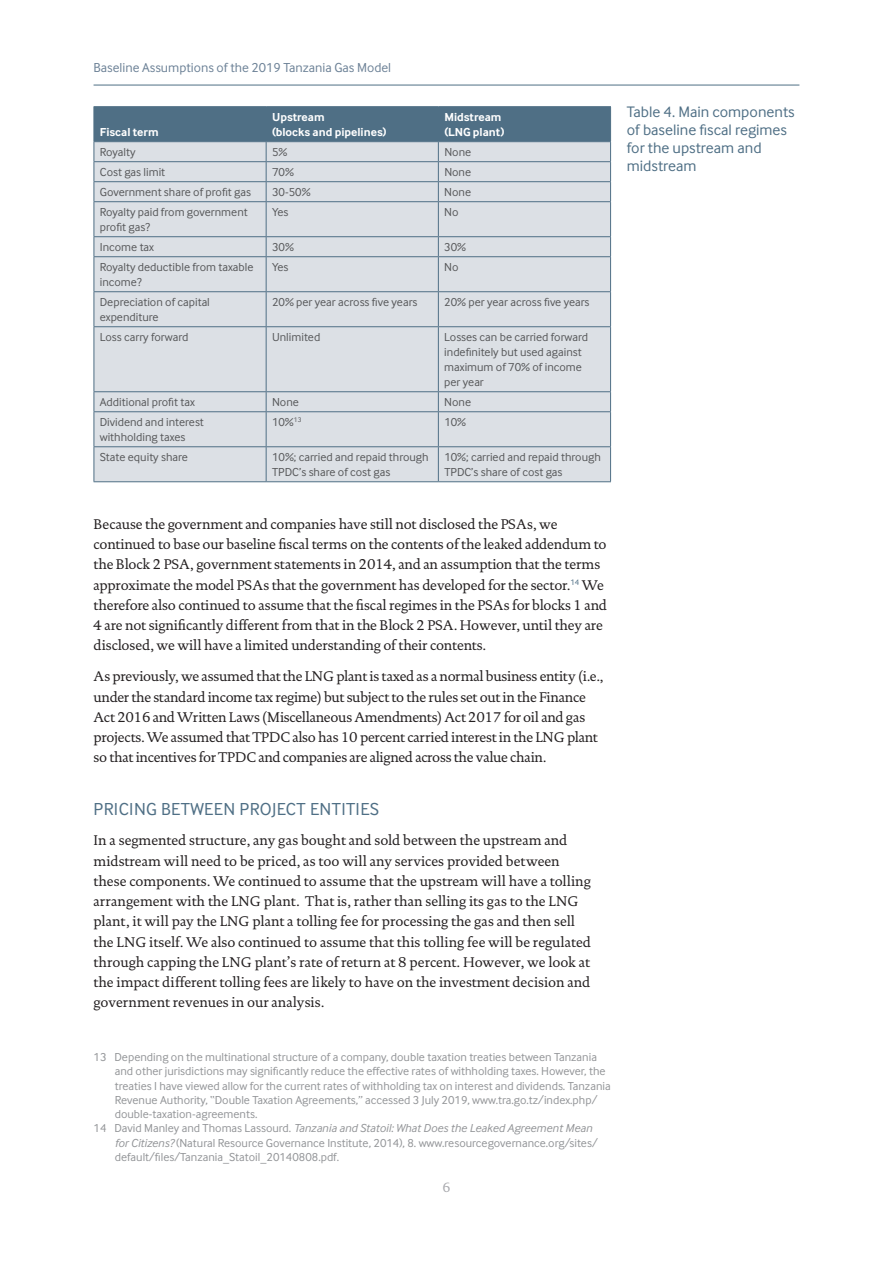
<style>
.page{position:relative;width:893px;height:1263px;background:#fff}
.page>*{position:absolute;margin:0;border:0;box-sizing:border-box;transform-origin:0 0}
.t1{font:18px "Inter Face";letter-spacing:.02em;color:#4f6f85}
.t2{font:15.75px/18px "Inter Face";color:#4f6f85}
.t3{font:14.25px/20.2px "DTL Documenta T";letter-spacing:-.01em;color:#231f20}
.t4{font:13.5px "Inter Face";color:#6d8297}
.t5{font:13.5px "DTL Documenta T";color:#a8a9ad}
.t6{font:12px/15px "Inter Face";color:#57585a}
.t7{font:12px "Inter Face";color:#939598}
.t8{font:italic 12px "Inter Face";color:#939598}
.t9{font:700 12px/15px "Inter Face";color:#fff}
.s1{font-style:normal}
.s2{font-style:italic}
</style>
<div class="page">
<hr style="left:94px;top:85px;width:705px;height:1px;background:#4f6f85">
<div style="left:95px;top:202px;width:515px;height:279px;background:#dce0e5"></div>
<hr style="left:94px;top:106px;width:172px;height:1px;background:#4f6f85">
<hr style="left:266px;top:106px;width:172px;height:1px;background:#4f6f85">
<hr style="left:438px;top:106px;width:173px;height:1px;background:#4f6f85">
<svg style="left:94px;top:107px;width:517px;height:94px;background:#a3b2be"></svg>
<hr style="left:94px;top:201px;width:172px;height:1px;background:#4f6f85">
<hr style="left:94px;top:202px;width:1px;height:34px;background:#4f6f85">
<hr style="left:266px;top:201px;width:172px;height:1px;background:#4f6f85">
<hr style="left:266px;top:202px;width:1px;height:34px;background:#4f6f85">
<hr style="left:438px;top:201px;width:173px;height:1px;background:#4f6f85">
<hr style="left:438px;top:202px;width:1px;height:34px;background:#4f6f85">
<hr style="left:610px;top:202px;width:1px;height:34px;background:#4f6f85">
<hr style="left:94px;top:236px;width:172px;height:1px;background:#4f6f85">
<svg style="left:94px;top:237px;width:1px;height:19px"></svg>
<hr style="left:266px;top:236px;width:172px;height:1px;background:#4f6f85">
<svg style="left:266px;top:237px;width:1px;height:19px"></svg>
<hr style="left:438px;top:236px;width:173px;height:1px;background:#4f6f85">
<svg style="left:438px;top:237px;width:1px;height:19px"></svg>
<svg style="left:610px;top:237px;width:1px;height:19px"></svg>
<hr style="left:94px;top:256px;width:172px;height:1px;background:#4f6f85">
<hr style="left:94px;top:257px;width:1px;height:34px;background:#4f6f85">
<hr style="left:266px;top:256px;width:172px;height:1px;background:#4f6f85">
<hr style="left:266px;top:257px;width:1px;height:34px;background:#4f6f85">
<hr style="left:438px;top:256px;width:173px;height:1px;background:#4f6f85">
<hr style="left:438px;top:257px;width:1px;height:34px;background:#4f6f85">
<hr style="left:610px;top:257px;width:1px;height:34px;background:#4f6f85">
<hr style="left:94px;top:291px;width:172px;height:1px;background:#4f6f85">
<hr style="left:94px;top:292px;width:1px;height:34px;background:#4f6f85">
<hr style="left:266px;top:291px;width:172px;height:1px;background:#4f6f85">
<hr style="left:266px;top:292px;width:1px;height:34px;background:#4f6f85">
<hr style="left:438px;top:291px;width:173px;height:1px;background:#4f6f85">
<hr style="left:438px;top:292px;width:1px;height:34px;background:#4f6f85">
<hr style="left:610px;top:292px;width:1px;height:34px;background:#4f6f85">
<hr style="left:94px;top:326px;width:172px;height:1px;background:#4f6f85">
<hr style="left:94px;top:327px;width:1px;height:64px;background:#4f6f85">
<hr style="left:266px;top:326px;width:172px;height:1px;background:#4f6f85">
<hr style="left:266px;top:327px;width:1px;height:64px;background:#4f6f85">
<hr style="left:438px;top:326px;width:173px;height:1px;background:#4f6f85">
<hr style="left:438px;top:327px;width:1px;height:64px;background:#4f6f85">
<hr style="left:610px;top:327px;width:1px;height:64px;background:#4f6f85">
<hr style="left:94px;top:391px;width:172px;height:1px;background:#4f6f85">
<svg style="left:94px;top:392px;width:1px;height:19px"></svg>
<hr style="left:266px;top:391px;width:172px;height:1px;background:#4f6f85">
<svg style="left:266px;top:392px;width:1px;height:19px"></svg>
<hr style="left:438px;top:391px;width:173px;height:1px;background:#4f6f85">
<svg style="left:438px;top:392px;width:1px;height:19px"></svg>
<svg style="left:610px;top:392px;width:1px;height:19px"></svg>
<hr style="left:94px;top:411px;width:172px;height:1px;background:#4f6f85">
<hr style="left:94px;top:412px;width:1px;height:34px;background:#4f6f85">
<hr style="left:266px;top:411px;width:172px;height:1px;background:#4f6f85">
<hr style="left:266px;top:412px;width:1px;height:34px;background:#4f6f85">
<hr style="left:438px;top:411px;width:173px;height:1px;background:#4f6f85">
<hr style="left:438px;top:412px;width:1px;height:34px;background:#4f6f85">
<hr style="left:610px;top:412px;width:1px;height:34px;background:#4f6f85">
<hr style="left:94px;top:446px;width:172px;height:1px;background:#4f6f85">
<hr style="left:94px;top:447px;width:1px;height:34px;background:#4f6f85">
<hr style="left:266px;top:446px;width:172px;height:1px;background:#4f6f85">
<hr style="left:266px;top:447px;width:1px;height:34px;background:#4f6f85">
<hr style="left:438px;top:446px;width:173px;height:1px;background:#4f6f85">
<hr style="left:438px;top:447px;width:1px;height:34px;background:#4f6f85">
<hr style="left:610px;top:447px;width:1px;height:34px;background:#4f6f85">
<hr style="left:94px;top:481px;width:172px;height:1px;background:#4f6f85">
<hr style="left:266px;top:481px;width:172px;height:1px;background:#4f6f85">
<hr style="left:438px;top:481px;width:173px;height:1px;background:#4f6f85">
<p class="t4" style="left:94px;top:60px;width:299px">Baseline Assumptions of the 2019 Tanzania Gas Model</p>
<p class="t9" style="left:100px;top:124px;width:60px">Fiscal term</p>
<p class="t9" style="left:272px;top:109px;width:116px">Upstream<br>(blocks and pipelines)</p>
<p class="t9" style="left:444px;top:109px;width:62px">Midstream (LNG plant)</p>
<p class="t6" style="left:100px;top:144px;width:37px">Royalty</p>
<p class="t6" style="left:272px;top:144px;width:17px">5%</p>
<p class="t6" style="left:444px;top:144px;width:28px">None</p>
<p class="t6" style="left:100px;top:164px;width:67px">Cost gas limit</p>
<p class="t6" style="left:272px;top:164px;width:23px">70%</p>
<p class="t6" style="left:444px;top:164px;width:28px">None</p>
<p class="t6" style="left:100px;top:184px;width:153px">Government share of profit gas</p>
<p class="t6" style="left:272px;top:184px;width:40px">30-50%</p>
<p class="t6" style="left:444px;top:184px;width:28px">None</p>
<p class="t6" style="left:100px;top:204px;width:149px">Royalty paid from government profit gas?</p>
<p class="t6" style="left:272px;top:204px;width:18px">Yes</p>
<p class="t6" style="left:444px;top:204px;width:16px">No</p>
<p class="t6" style="left:100px;top:239px;width:56px">Income tax</p>
<p class="t6" style="left:272px;top:239px;width:23px">30%</p>
<p class="t6" style="left:444px;top:239px;width:23px">30%</p>
<p class="t6" style="left:100px;top:259px;width:155px">Royalty deductible from taxable income?</p>
<p class="t6" style="left:272px;top:259px;width:18px">Yes</p>
<p class="t6" style="left:444px;top:259px;width:16px">No</p>
<p class="t6" style="left:100px;top:294px;width:112px">Depreciation of capital expenditure</p>
<p class="t6" style="left:272px;top:294px;width:147px">20% per year across five years</p>
<p class="t6" style="left:444px;top:294px;width:147px">20% per year across five years</p>
<p class="t6" style="left:100px;top:329px;width:90px">Loss carry forward</p>
<p class="t6" style="left:272px;top:329px;width:50px">Unlimited</p>
<p class="t6" style="left:444px;top:329px;width:145px">Losses can be carried forward indefinitely but used against maximum of 70% of income per year</p>
<p class="t6" style="left:100px;top:394px;width:97px">Additional profit tax</p>
<p class="t6" style="left:272px;top:394px;width:28px">None</p>
<p class="t6" style="left:444px;top:394px;width:28px">None</p>
<p class="t6" style="left:100px;top:414px;width:106px">Dividend and interest withholding taxes</p>
<p class="t6" style="left:272px;top:414px;width:31px">10%<sup>13</sup></p>
<p class="t6" style="left:444px;top:414px;width:23px">10%</p>
<p class="t6" style="left:100px;top:449px;width:90px">State equity share</p>
<p class="t6" style="left:272px;top:449px;width:158px">10%; carried and repaid through<br>TPDC’s share of cost gas</p>
<p class="t6" style="left:444px;top:449px;width:158px">10%; carried and repaid through<br>TPDC’s share of cost gas</p>
<p class="t3" style="left:94px;top:514px;width:515px">Because the government and companies have still not disclosed the PSAs, we continued to base our baseline fiscal terms on the contents of the leaked addendum to the Block 2 PSA, government statements in 2014, and an assumption that the terms approximate the model PSAs that the government has developed for the sector.<sup>14</sup> We therefore also continued to assume that the fiscal regimes in the PSAs for blocks 1 and 4 are not significantly different from that in the Block 2 PSA. However, until they are disclosed, we will have a limited understanding of their contents.</p>
<p class="t3" style="left:94px;top:666px;width:511px">As previously, we assumed that the LNG plant is taxed as a normal business entity (i.e., under the standard income tax regime) but subject to the rules set out in the Finance Act 2016 and Written Laws (Miscellaneous Amendments) Act 2017 for oil and gas projects. We assumed that TPDC also has 10 percent carried interest in the LNG plant so that incentives for TPDC and companies are aligned across the value chain.</p>
<p class="t1" style="left:94px;top:798px;width:287px">PRICING BETWEEN PROJECT ENTITIES</p>
<p class="t3" style="left:94px;top:830px;width:499px">In a segmented structure, any gas bought and sold between the upstream and midstream will need to be priced, as too will any services provided between these components. We continued to assume that the upstream will have a tolling arrangement with the LNG plant. That is, rather than selling its gas to the LNG plant, it will pay the LNG plant a tolling fee for processing the gas and then sell the LNG itself. We also continued to assume that this tolling fee will be regulated through capping the LNG plant’s rate of return at 8 percent. However, we look at the impact different tolling fees are likely to have on the investment decision and government revenues in our analysis.</p>
<p class="t7" style="left:94px;top:1050px;width:505px">13 Depending on the multinational structure of a company, double taxation treaties between Tanzania</p>
<p class="t7" style="left:115px;top:1064px;width:492px">and other jurisdictions may significantly reduce the effective rates of withholding taxes. However, the</p>
<p class="t7" style="left:115px;top:1079px;width:497px">treaties I have viewed allow for the current rates of withholding tax on interest and dividends. Tanzania</p>
<p class="t7" style="left:115px;top:1093px;width:484px">Revenue Authority, “Double Taxation Agreements,” accessed 3 July 2019, www.tra.go.tz/index.php/</p>
<p class="t7" style="left:115px;top:1107px;width:144px">double-taxation-agreements.</p>
<p class="t8" style="left:94px;top:1121px;width:500px"><span class="s1">14 David Manley and Thomas Lassourd.</span> Tanzania and Statoil: What Does the Leaked Agreement Mean</p>
<p class="t7" style="left:115px;top:1136px;width:484px"><span class="s2">for Citizens?</span> (Natural Resource Governance Institute, 2014), 8. www.resourcegovernance.org/sites/</p>
<p class="t7" style="left:115px;top:1150px;width:226px">default/files/Tanzania_Statoil_20140808.pdf.</p>
<p class="t5" style="left:442px;top:1180px;width:10px">6</p>
<p class="t2" style="left:627px;top:102px;width:169px">Table 4. Main components of baseline fiscal regimes for the upstream and midstream</p>
</div>
